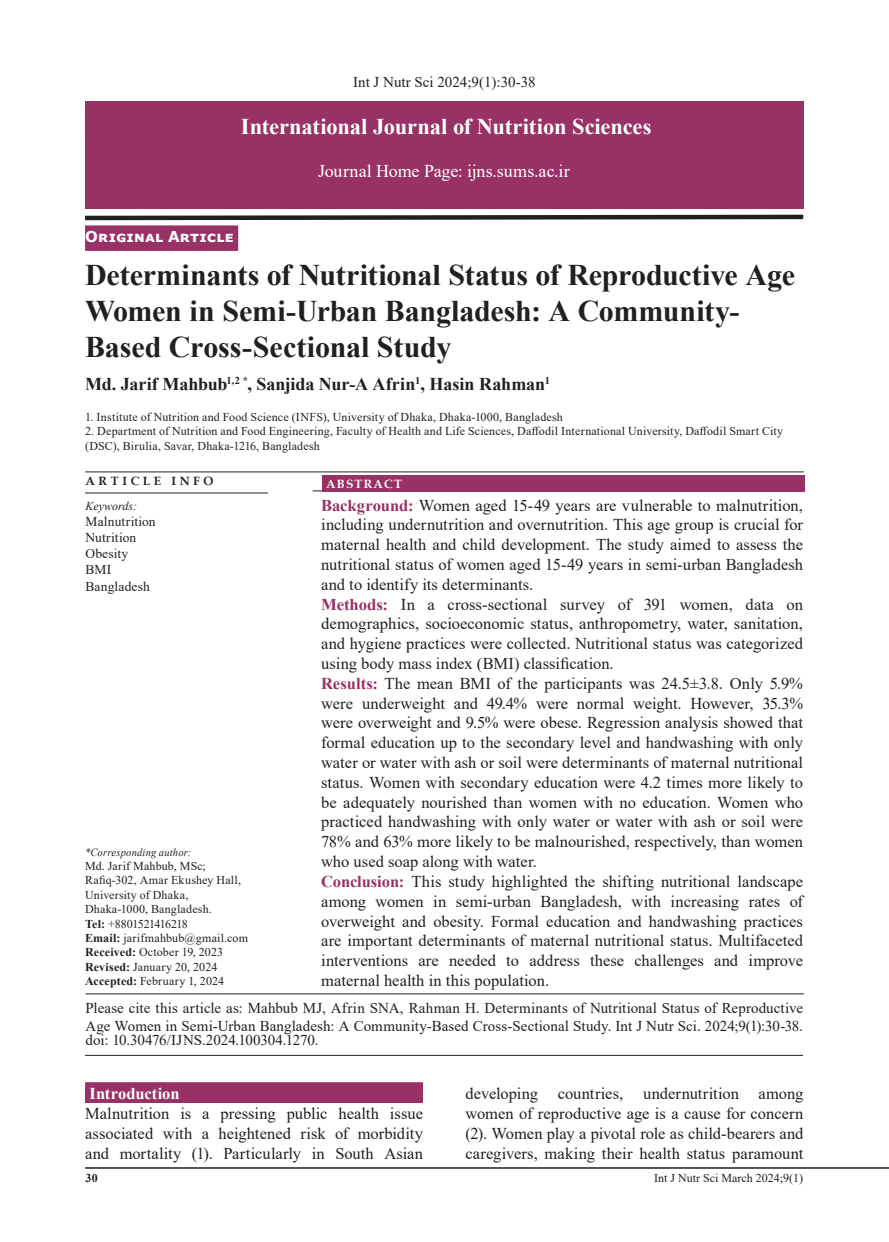
<style>
.page{position:relative;width:889px;height:1242px;background:#fff}
.page>*{position:absolute;margin:0;border:0;box-sizing:border-box;transform-origin:0 0}
.t1{font:700 30px/36px "Times New Roman";letter-spacing:-.005em;color:#231f20}
.t2{font:700 22.5px "Times New Roman";letter-spacing:-.005em;color:#fff}
.t3{font:700 18px "Times New Roman";letter-spacing:-.005em;color:#231f20}
.t4{font:18px "Times New Roman";color:#fff}
.t5{font:16.5px/19.8px "Times New Roman";color:#231f20;text-align:justify}
.t6{font:700 16.5px "Times New Roman";color:#fff}
.t7{font:15px/18px "Times New Roman";letter-spacing:.005em;color:#231f20}
.t8{font:700 15px "Verdana";letter-spacing:.01em;color:#fff}
.t9{font:13.5px/16.2px "Times New Roman";letter-spacing:.005em;color:#231f20}
.t10{font:12px/14.4px "Times New Roman";letter-spacing:.01em;color:#231f20}
.t11{font:700 12px "Book Antiqua";letter-spacing:.3em;color:#231f20}
.t12{font:italic 12px "Times New Roman";color:#231f20}
.t13{font:700 12px "Book Antiqua";letter-spacing:.1em;color:#fff}
.t14{font:700 12px "Times New Roman";color:#231f20}
.t15{font:italic 10.95px "Times New Roman";letter-spacing:.015em;color:#231f20;scale:.96 1}
.s1{font-weight:700;color:#983166}
.s2{font-weight:700}
</style>
<div class="page">
<hr style="left:85px;top:1167px;width:804px;height:1px;background:#231f20">
<hr style="left:85px;top:471px;width:719px;height:1px;background:#231f20">
<hr style="left:85px;top:492px;width:183px;height:1px;background:#231f20">
<div style="left:85px;top:225px;width:153px;height:26px;background:#983166"></div>
<hr style="left:313px;top:490px;width:491px;height:1px;background:#231f20">
<div style="left:322px;top:475px;width:482px;height:16px;background:#983166"></div>
<hr style="left:86px;top:993px;width:718px;height:1px;background:#231f20">
<div style="left:85px;top:101px;width:718px;height:107px;background:#983166"></div>
<svg style="left:85px;top:214px;width:719px;height:7px"></svg>
<hr style="left:85px;top:1055px;width:718px;height:1px;background:#231f20">
<div style="left:85px;top:1088px;width:338px;height:14px;background:#983166"></div>
<div style="left:85px;top:1082px;width:338px;height:19px;background:#983166"></div>
<p class="t7" style="left:353px;top:72px;width:184px">Int J Nutr Sci 2024;9(1):30-38</p>
<h2 class="t2" style="left:241px;top:110px;width:412px">International Journal of Nutrition Sciences</h2>
<p class="t4" style="left:318px;top:158px;width:253px">Journal Home Page: ijns.sums.ac.ir</p>
<p class="t8" style="left:85px;top:226px;width:150px">Original Article</p>
<h1 class="t1" style="left:85px;top:255px;width:711px">Determinants of Nutritional Status of Reproductive Age<br>Women in Semi-Urban Bangladesh: A Community-<br>Based Cross-Sectional Study</h1>
<p class="t3" style="left:85px;top:371px;width:466px">Md. Jarif Mahbub<sup>1,2</sup> <sup>*</sup>, Sanjida Nur-A Afrin<sup>1</sup>, Hasin Rahman<sup>1</sup></p>
<p class="t10" style="left:85px;top:409px;width:479px">1. Institute of Nutrition and Food Science (INFS), University of Dhaka, Dhaka-1000, Bangladesh</p>
<p class="t10" style="left:85px;top:424px;width:699px">2. Department of Nutrition and Food Engineering, Faculty of Health and Life Sciences, Daffodil International University, Daffodil Smart City (DSC), Birulia, Savar, Dhaka-1216, Bangladesh</p>
<p class="t11" style="left:86px;top:473px;width:129px">ARTICLE INFO</p>
<p class="t13" style="left:326px;top:475px;width:77px">ABSTRACT</p>
<p class="t5" style="left:321px;top:494px;width:483px;text-align:left"><span class="s1">Background:</span> Women aged 15-49 years are vulnerable to malnutrition, including undernutrition and overnutrition. This age group is crucial for maternal health and child development. The study aimed to assess the nutritional status of women aged 15-49 years in semi-urban Bangladesh and to identify its determinants.<br><span class="s1">Methods:</span> In a cross-sectional survey of 391 women, data on demographics, socioeconomic status, anthropometry, water, sanitation, and hygiene practices were collected. Nutritional status was categorized using body mass index (BMI) classification.<br><span class="s1">Results:</span> The mean BMI of the participants was 24.5±3.8. Only 5.9% were underweight and 49.4% were normal weight. However, 35.3% were overweight and 9.5% were obese. Regression analysis showed that formal education up to the secondary level and handwashing with only water or water with ash or soil were determinants of maternal nutritional status. Women with secondary education were 4.2 times more likely to be adequately nourished than women with no education. Women who practiced handwashing with only water or water with ash or soil were 78% and 63% more likely to be malnourished, respectively, than women who used soap along with water.<br><span class="s1">Conclusion:</span> This study highlighted the shifting nutritional landscape among women in semi-urban Bangladesh, with increasing rates of overweight and obesity. Formal education and handwashing practices are important determinants of maternal nutritional status. Multifaceted interventions are needed to address these challenges and improve maternal health in this population.</p>
<p class="t12" style="left:86px;top:497px;width:53px">Keywords:</p>
<p class="t9" style="left:86px;top:513px;width:72px">Malnutrition<br>Nutrition<br>Obesity<br>BMI<br>Bangladesh</p>
<p class="t15" style="left:85px;top:844px;width:112px">*Corresponding author:</p>
<p class="t10" style="left:85px;top:858px;width:164px">Md. Jarif Mahbub, MSc;<br>Rafiq-302, Amar Ekushey Hall,<br>University of Dhaka,<br>Dhaka-1000, Bangladesh.<br><span class="s2">Tel:</span> +8801521416218<br><span class="s2">Email:</span> jarifmahbub@gmail.com<br><span class="s2">Received:</span> October 19, 2023<br><span class="s2">Revised:</span> January 20, 2024<br><span class="s2">Accepted:</span> February 1, 2024</p>
<p class="t7" style="left:86px;top:998px;width:719px">Please cite this article as: Mahbub MJ, Afrin SNA, Rahman H. Determinants of Nutritional Status of Reproductive<br>Age Women in Semi-Urban Bangladesh: A Community-Based Cross-Sectional Study. Int J Nutr Sci. 2024;9(1):30-38.</p>
<p class="t7" style="left:86px;top:1031px;width:234px">doi: 10.30476/IJNS.2024.100304.1270.</p>
<p class="t6" style="left:89px;top:1081px;width:92px">Introduction</p>
<p class="t5" style="left:85px;top:1103px;width:339px">Malnutrition is a pressing public health issue associated with a heightened risk of morbidity and mortality (1). Particularly in South Asian</p>
<p class="t5" style="left:465px;top:1083px;width:339px">developing countries, undernutrition among women of reproductive age is a cause for concern (2). Women play a pivotal role as child-bearers and caregivers, making their health status paramount</p>
<p class="t14" style="left:86px;top:1169px;width:14px">30</p>
<p class="t10" style="left:654px;top:1170px;width:150px">Int J Nutr Sci March 2024;9(1)</p>
</div>
